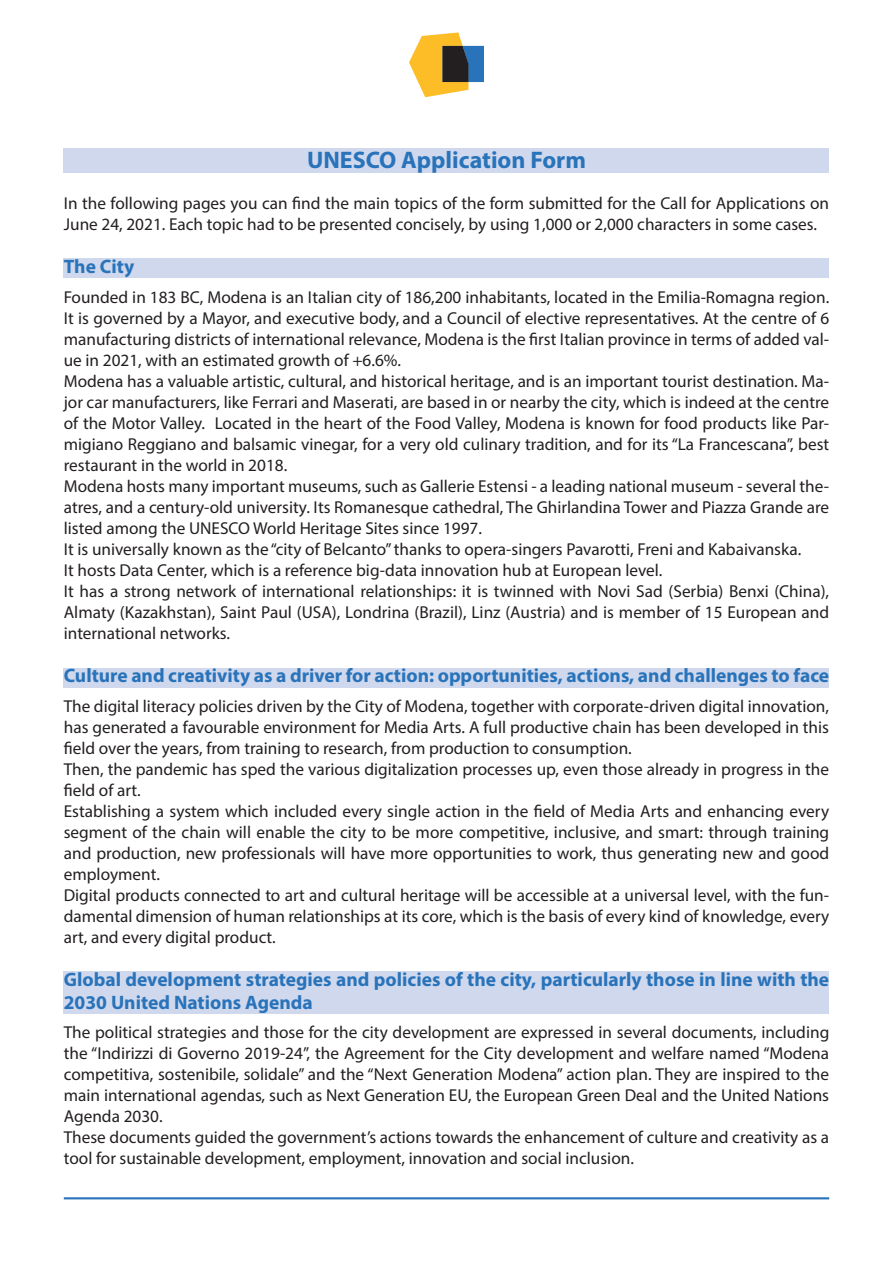
<style>
.page{position:relative;width:893px;height:1263px;background:#fff}
.page>*{position:absolute;margin:0;border:0;box-sizing:border-box;transform-origin:0 0}
.t1{font:700 24px "Myriad Pro";color:#2873ba}
.t2{font:700 19.5px/22.5px "Myriad Pro";color:#2873ba}
.t3{font:17.25px/21px "Myriad Pro";color:#231f20}
</style>
<div class="page">
<hr style="left:64px;top:1197px;width:765px;height:2px;background:#2873ba">
<svg style="left:409px;top:32px;width:75px;height:65px"></svg>
<div style="left:64px;top:149px;width:765px;height:24px;background:#d0d8ed"></div>
<div style="left:64px;top:259px;width:765px;height:19px;background:#d0d8ed"></div>
<div style="left:64px;top:668px;width:765px;height:19px;background:#d0d8ed"></div>
<div style="left:64px;top:972px;width:765px;height:42px;background:#d0d8ed"></div>
<h1 class="t1" style="left:307px;top:144px;width:280px">UNESCO Application Form</h1>
<p class="t3" style="left:64px;top:192px;width:767px">In the following pages you can find the main topics of the form submitted for the Call for Applications on<br>June 24, 2021. Each topic had to be presented concisely, by using 1,000 or 2,000 characters in some cases.</p>
<p class="t2" style="left:64px;top:255px;width:72px">The City</p>
<p class="t3" style="left:64px;top:286px;width:767px">Founded in 183 BC, Modena is an Italian city of 186,200 inhabitants, located in the Emilia-Romagna region.<br>It is governed by a Mayor, and executive body, and a Council of elective representatives. At the centre of 6 manufacturing districts of international relevance, Modena is the first Italian province in terms of added val&shy;ue in 2021, with an estimated growth of +6.6%.<br>Modena has a valuable artistic, cultural, and historical heritage, and is an important tourist destination. Ma&shy;jor car manufacturers, like Ferrari and Maserati, are based in or nearby the city, which is indeed at the centre of the Motor Valley. Located in the heart of the Food Valley, Modena is known for food products like Par&shy;migiano Reggiano and balsamic vinegar, for a very old culinary tradition, and for its “La Francescana”, best restaurant in the world in 2018.<br>Modena hosts many important museums, such as Gallerie Estensi - a leading national museum - several the&shy;atres, and a century-old university. Its Romanesque cathedral, The Ghirlandina Tower and Piazza Grande are listed among the UNESCO World Heritage Sites since 1997.<br>It is universally known as the “city of Belcanto” thanks to opera-singers Pavarotti, Freni and Kabaivanska.<br>It hosts Data Center, which is a reference big-data innovation hub at European level.<br>It has a strong network of international relationships: it is twinned with Novi Sad (Serbia) Benxi (China), Almaty (Kazakhstan), Saint Paul (USA), Londrina (Brazil), Linz (Austria) and is member of 15 European and international networks.</p>
<p class="t2" style="left:64px;top:664px;width:767px">Culture and creativity as a driver for action: opportunities, actions, and challenges to face</p>
<p class="t3" style="left:64px;top:695px;width:767px">The digital literacy policies driven by the City of Modena, together with corporate-driven digital innovation, has generated a favourable environment for Media Arts. A full productive chain has been developed in this field over the years, from training to research, from production to consumption.<br>Then, the pandemic has sped the various digitalization processes up, even those already in progress in the field of art.<br>Establishing a system which included every single action in the field of Media Arts and enhancing every segment of the chain will enable the city to be more competitive, inclusive, and smart: through training and production, new professionals will have more opportunities to work, thus generating new and good employment.<br>Digital products connected to art and cultural heritage will be accessible at a universal level, with the fun&shy;damental dimension of human relationships at its core, which is the basis of every kind of knowledge, every art, and every digital product.</p>
<p class="t2" style="left:64px;top:968px;width:767px">Global development strategies and policies of the city, particularly those in line with the<br>2030 United Nations Agenda</p>
<p class="t3" style="left:64px;top:1022px;width:767px">The political strategies and those for the city development are expressed in several documents, including the “Indirizzi di Governo 2019-24”, the Agreement for the City development and welfare named “Modena competitiva, sostenibile, solidale” and the “Next Generation Modena” action plan. They are inspired to the main international agendas, such as Next Generation EU, the European Green Deal and the United Nations Agenda 2030.<br>These documents guided the government’s actions towards the enhancement of culture and creativity as a tool for sustainable development, employment, innovation and social inclusion.</p>
</div>
